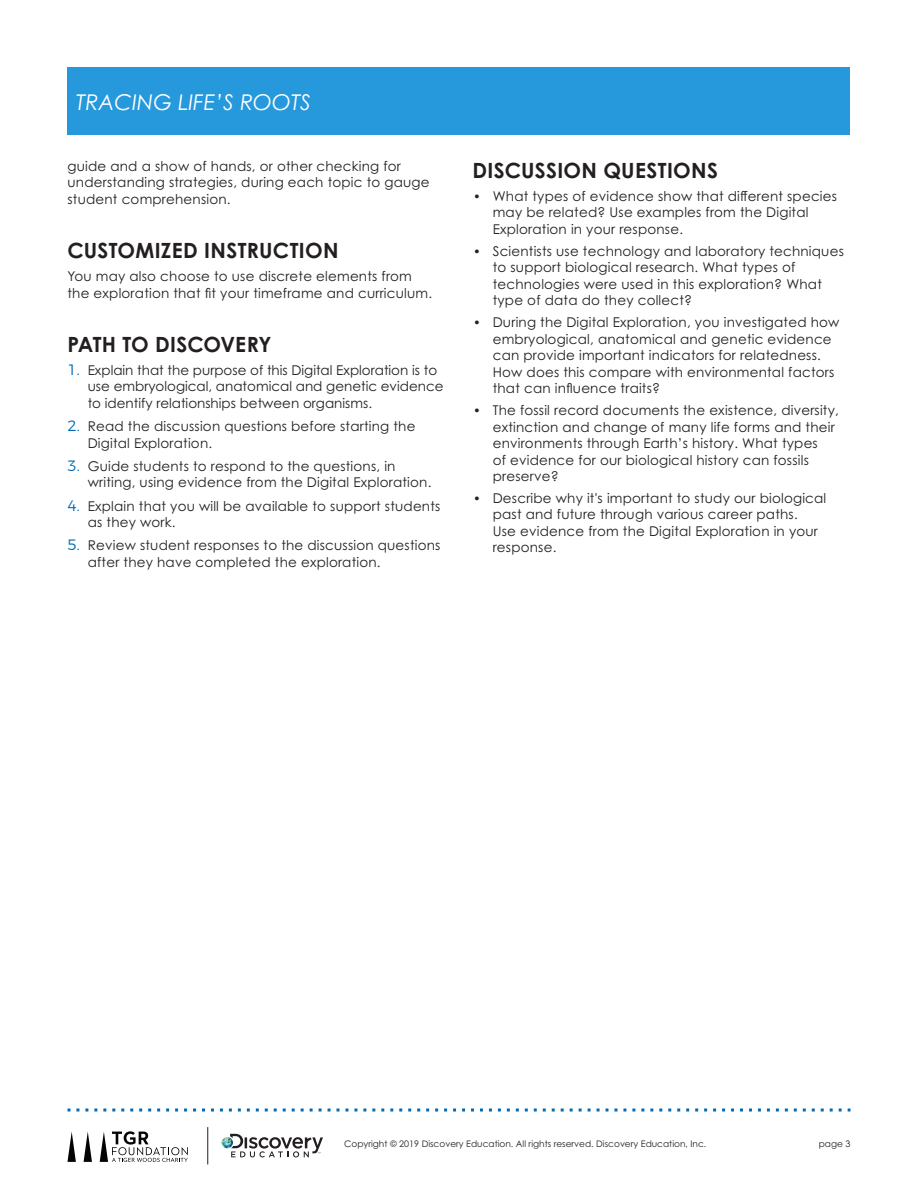
<style>
.page{position:relative;width:918px;height:1188px;background:#fff}
.page>*{position:absolute;margin:0;border:0;box-sizing:border-box;transform-origin:0 0}
.t1{font:italic 21.75px "Century Gothic Pro";color:#fff}
.Body_Copy{font:700 21px "Century Gothic Pro";letter-spacing:.015em;color:#231f20}
.Body_Copy-2{font:700 21px "Century Gothic Pro";letter-spacing:-.005em;color:#231f20}
.Body_Copy-3{font:13.5px/16.5px "Century Gothic Pro";letter-spacing:.015em;color:#231f20}
.t2{font:9px "Century Gothic Pro";color:#231f20}
.s1{font-family:"Montserrat";font-weight:300;font-size:15px;color:#006ab3}
.s2{font-family:"Futura";font-weight:500;font-stretch:condensed;font-size:12px}
</style>
<div class="page">
<svg style="left:68px;top:1108px;width:782px;height:4px"></svg>
<div style="left:68px;top:68px;width:782px;height:67px;background:#2698dc"></div>
<svg style="left:84px;top:1132px;width:8px;height:30px"></svg>
<svg style="left:67px;top:1132px;width:9px;height:30px"></svg>
<svg style="left:100px;top:1131px;width:88px;height:31px"></svg>
<svg style="left:222px;top:1134px;width:101px;height:23px"></svg>
<hr style="left:208px;top:1127px;width:1px;height:37px;background:#231f20">
<h1 class="t1" style="left:76px;top:89px;width:237px">TRACING LIFE’S ROOTS</h1>
<p class="Body_Copy-3" style="left:68px;top:158px;width:364px">guide and a show of hands, or other checking for understanding strategies, during each topic to gauge student comprehension.</p>
<p class="Body_Copy" style="left:68px;top:237px;width:273px">CUSTOMIZED INSTRUCTION</p>
<p class="Body_Copy-3" style="left:68px;top:268px;width:366px">You may also choose to use discrete elements from the exploration that fit your timeframe and curriculum.</p>
<p class="Body_Copy-2" style="left:68px;top:331px;width:205px">PATH TO DISCOVERY</p>
<p class="Body_Copy-3" style="left:88px;top:362px;width:357px;text-indent:-20px"><span class="s1">1.</span> Explain that the purpose of this Digital Exploration is to use embryological, anatomical and genetic evidence to identify relationships between organisms.</p>
<p class="Body_Copy-3" style="left:88px;top:418px;width:329px;text-indent:-20px"><span class="s1">2.</span> Read the discussion questions before starting the<br>Digital Exploration.</p>
<p class="Body_Copy-3" style="left:88px;top:458px;width:345px;text-indent:-20px"><span class="s1">3.</span> Guide students to respond to the questions, in writing, using evidence from the Digital Exploration.</p>
<p class="Body_Copy-3" style="left:88px;top:497px;width:354px;text-indent:-20px"><span class="s1">4.</span> Explain that you will be available to support students as they work.</p>
<p class="Body_Copy-3" style="left:88px;top:537px;width:354px;text-indent:-20px"><span class="s1">5.</span> Review student responses to the discussion questions after they have completed the exploration.</p>
<p class="Body_Copy" style="left:472px;top:157px;width:247px">DISCUSSION QUESTIONS</p>
<p class="Body_Copy-3" style="left:493px;top:188px;width:346px;text-indent:-20px"><span class="s2">•</span> What types of evidence show that different species may be related? Use examples from the Digital<br>Exploration in your response.</p>
<p class="Body_Copy-3" style="left:493px;top:242px;width:353px;text-indent:-20px"><span class="s2">•</span> Scientists use technology and laboratory techniques to support biological research. What types of technologies were used in this exploration? What type of data do they collect?</p>
<p class="Body_Copy-3" style="left:493px;top:314px;width:348px;text-indent:-20px"><span class="s2">•</span> During the Digital Exploration, you investigated how embryological, anatomical and genetic evidence can provide important indicators for relatedness.<br>How does this compare with environmental factors that can influence traits?</p>
<p class="Body_Copy-3" style="left:493px;top:402px;width:348px;text-indent:-20px"><span class="s2">•</span> The fossil record documents the existence, diversity, extinction and change of many life forms and their environments through Earth’s history. What types<br>of evidence for our biological history can fossils preserve?</p>
<p class="Body_Copy-3" style="left:493px;top:490px;width:335px;text-indent:-20px"><span class="s2">•</span> Describe why it's important to study our biological past and future through various career paths.<br>Use evidence from the Digital Exploration in your response.</p>
<p class="t2" style="left:344px;top:1138px;width:364px">Copyright © 2019 Discovery Education. All rights reserved. Discovery Education, Inc.</p>
<p class="t2" style="left:819px;top:1138px;width:33px">page 3</p>
</div>
